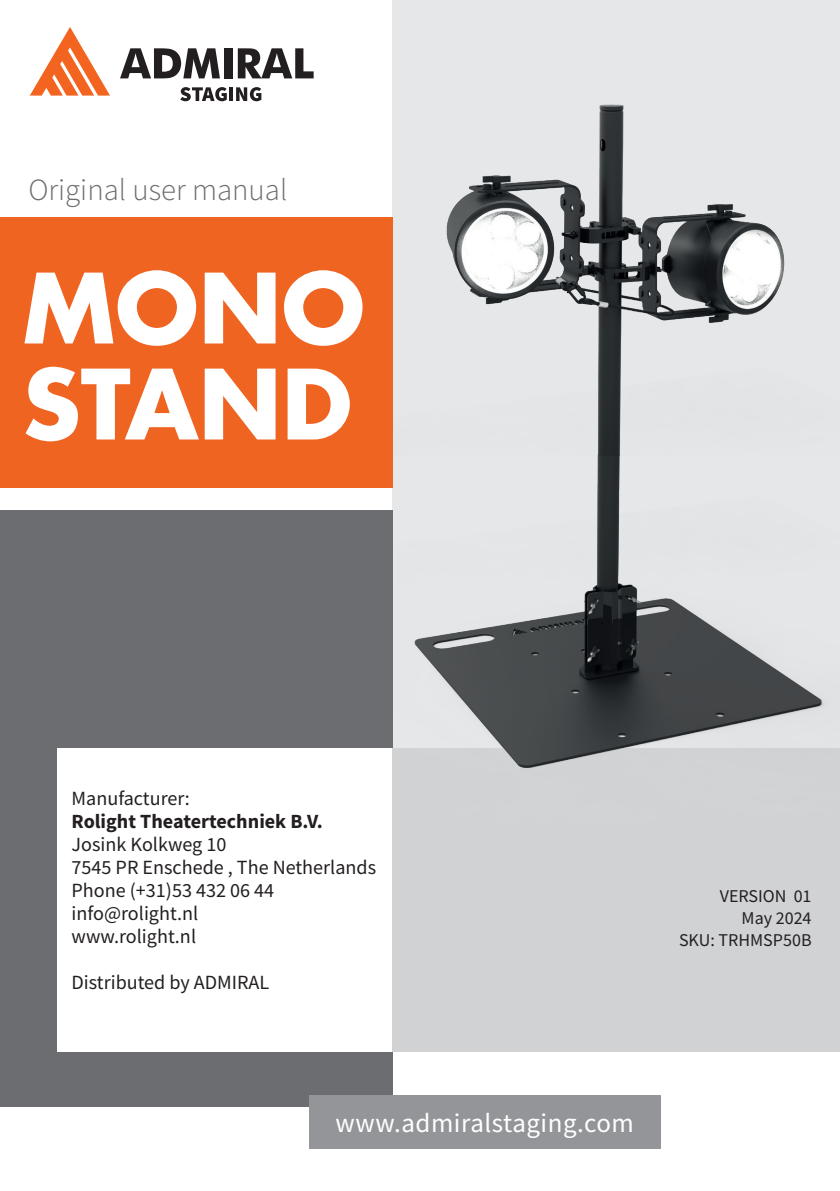
<style>
.page{position:relative;width:840px;height:1191px;background:#fff}
.page>*{position:absolute;margin:0;border:0;box-sizing:border-box;transform-origin:0 0}
.t1{font:700 94px/96px "Futura Std";color:#fff}
.t2{font:300 30.8px "Source Sans Pro";color:#6c6d70}
.t3{font:27px "Source Sans Pro";letter-spacing:.02em;color:#fff}
.t4{font:20.2px/23px "Source Sans Pro";color:#231f20}
.t5{font:700 20.2px "Source Sans Pro";color:#231f20}
.t6{font:18px/22px "Source Sans Pro";color:#231f20;text-align:right}
</style>
<div class="page">
<div style="left:392px;top:0;width:447px;height:763px;background:#e6e7e9"></div>
<div style="left:0;top:218px;width:392px;height:270px;background:#f06422"></div>
<div style="left:0;top:510px;width:392px;height:596px;background:#6c6d70"></div>
<div style="left:309px;top:1095px;width:351px;height:53px;background:#939598"></div>
<div style="left:57px;top:748px;width:348px;height:304px;background:#fff"></div>
<div style="left:392px;top:748px;width:447px;height:304px;background:#d1d2d4"></div>
<svg style="left:120px;top:48px;width:100px;height:30px"></svg>
<div style="left:224px;top:48px;width:9px;height:30px;background:#231f20"></div>
<svg style="left:238px;top:48px;width:75px;height:30px"></svg>
<svg style="left:180px;top:87px;width:47px;height:14px"></svg>
<hr style="left:229px;top:87px;width:4px;height:14px;background:#231f20">
<svg style="left:236px;top:87px;width:25px;height:14px"></svg>
<svg style="left:30px;top:27px;width:80px;height:69px"></svg>
<img style="left:414px;top:455px;width:411px;height:313px">
<img style="left:391px;top:104px;width:394px;height:351px">
<h2 class="t2" style="left:28px;top:171px;width:260px">Original user manual</h2>
<h1 class="t1" style="left:23px;top:259px;width:343px">MONO<br>STAND</h1>
<p class="t4" style="left:72px;top:787px;width:120px">Manufacturer:</p>
<p class="t5" style="left:72px;top:807px;width:252px">Rolight Theatertechniek B.V.</p>
<p class="t4" style="left:72px;top:832px;width:306px">Josink Kolkweg 10<br>7545 PR Enschede , The Netherlands<br>Phone (+31)53 432 06 44 info@rolight.nl<br>www.rolight.nl</p>
<p class="t4" style="left:72px;top:970px;width:199px">Distributed by ADMIRAL</p>
<h3 class="t3" style="left:335px;top:1105px;width:300px">www.admiralstaging.com</h3>
<p class="t6" style="left:678px;top:884px;width:134px">VERSION 01<br>May 2024<br>SKU: TRHMSP50B</p>
</div>
